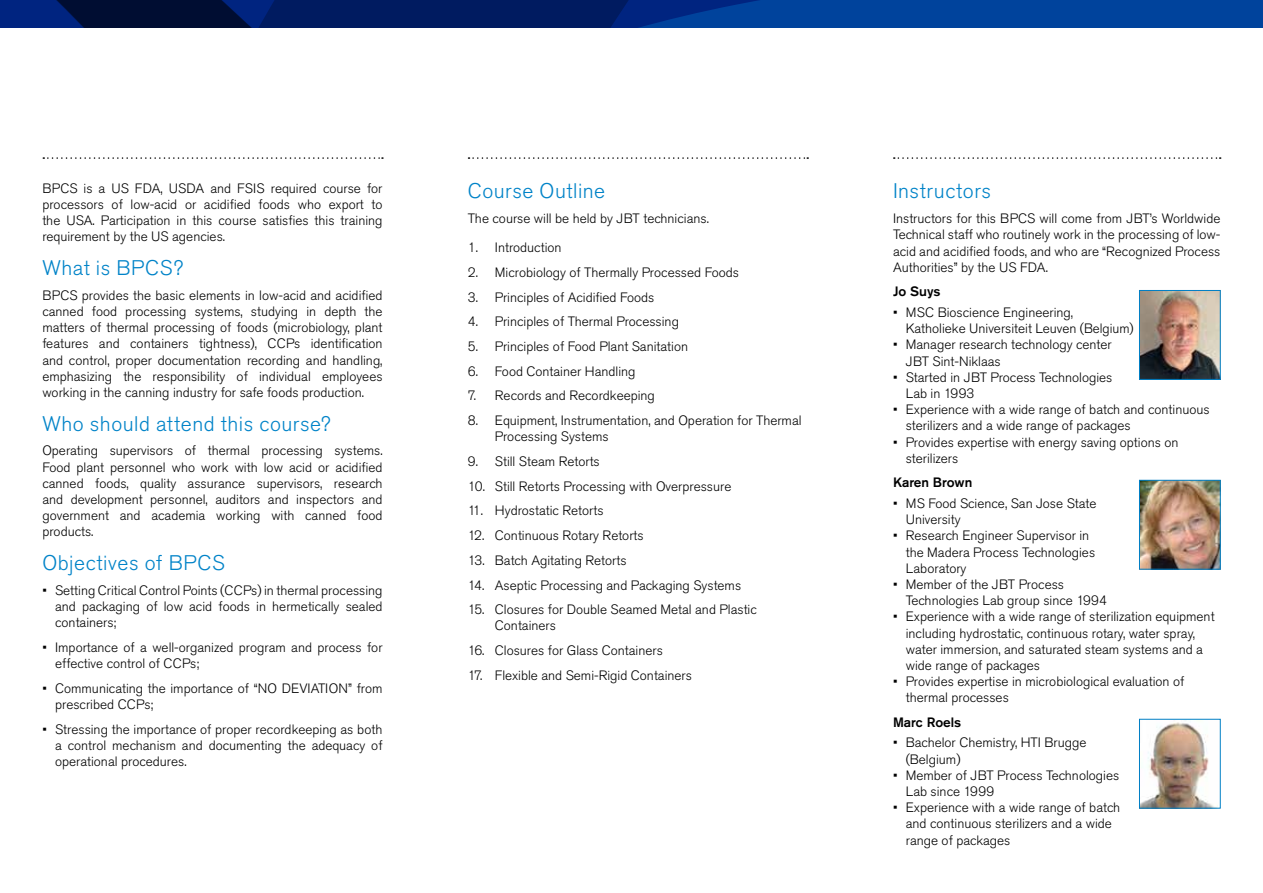
<style>
.page{position:relative;width:1263px;height:893px;background:#fff}
.page>*{position:absolute;margin:0;border:0;box-sizing:border-box;transform-origin:0 0}
.t1{font:300 21px "Akzidenz Grotesk Pro";letter-spacing:.025em;color:#0083c8}
.t2{font:300 13.5px/16.2px "Akzidenz Grotesk Pro";color:#000}
.t3{font:500 13.5px "Akzidenz Grotesk Pro";color:#000}
</style>
<div class="page">
<svg style="left:43px;top:157px;width:340px;height:2px"></svg>
<svg style="left:468px;top:157px;width:340px;height:2px"></svg>
<svg style="left:894px;top:157px;width:327px;height:2px"></svg>
<svg style="left:0;top:0;width:1263px;height:27px;background:#002c79"></svg>
<img style="left:1141px;top:292px;width:77px;height:86px">
<div style="left:1139px;top:290px;width:81px;height:90px;border:1px solid #007fc5"></div>
<img style="left:1141px;top:482px;width:77px;height:85px">
<div style="left:1139px;top:480px;width:81px;height:89px;border:1px solid #007fc5"></div>
<img style="left:1141px;top:722px;width:73px;height:84px">
<div style="left:1139px;top:719px;width:81px;height:89px;border:1px solid #007fc5"></div>
<p class="t2" style="left:42px;top:180px;width:342px;text-align:justify">BPCS is a US FDA, USDA and FSIS required course for processors of low-acid or acidified foods who export to the USA. Participation in this course satisfies this training requirement by the US agencies.</p>
<h1 class="t1" style="left:42px;top:254px;width:142px">What is BPCS?</h1>
<p class="t2" style="left:42px;top:287px;width:342px;text-align:justify">BPCS provides the basic elements in low-acid and acidified canned food processing systems, studying in depth the matters of thermal processing of foods (microbiology, plant features and containers tightness), CCPs identification and control, proper documentation recording and handling, emphasizing the responsibility of individual employees working in the canning industry for safe foods production.</p>
<h1 class="t1" style="left:42px;top:410px;width:290px">Who should attend this course?</h1>
<p class="t2" style="left:42px;top:443px;width:342px;text-align:justify">Operating supervisors of thermal processing systems.<br>Food plant personnel who work with low acid or acidified canned foods, quality assurance supervisors, research and development personnel, auditors and inspectors and government and academia working with canned food products.</p>
<h1 class="t1" style="left:42px;top:549px;width:184px">Objectives of BPCS</h1>
<p class="t2" style="left:55px;top:582px;width:329px;text-align:justify;text-indent:-13px">• Setting Critical Control Points (CCPs) in thermal processing and packaging of low acid foods in hermetically sealed containers;</p>
<p class="t2" style="left:55px;top:639px;width:329px;text-indent:-13px">• Importance of a well-organized program and process for effective control of CCPs;</p>
<p class="t2" style="left:55px;top:680px;width:329px;text-indent:-13px">• Communicating the importance of “NO DEVIATION” from prescribed CCPs;</p>
<p class="t2" style="left:55px;top:721px;width:329px;text-align:justify;text-indent:-13px">• Stressing the importance of proper recordkeeping as both a control mechanism and documenting the adequacy of operational procedures.</p>
<h1 class="t1" style="left:468px;top:177px;width:139px">Course Outline</h1>
<p class="t2" style="left:468px;top:210px;width:242px">The course will be held by JBT technicians.</p>
<p class="t2" style="left:468px;top:239px;width:95px">1. Introduction</p>
<p class="t2" style="left:468px;top:264px;width:273px">2. Microbiology of Thermally Processed Foods</p>
<p class="t2" style="left:468px;top:289px;width:188px">3. Principles of Acidified Foods</p>
<p class="t2" style="left:468px;top:313px;width:213px">4. Principles of Thermal Processing</p>
<p class="t2" style="left:468px;top:338px;width:222px">5. Principles of Food Plant Sanitation</p>
<p class="t2" style="left:468px;top:363px;width:169px">6. Food Container Handling</p>
<p class="t2" style="left:468px;top:388px;width:189px">7. Records and Recordkeeping</p>
<p class="t2" style="left:495px;top:412px;width:308px;text-indent:-27px">8. Equipment, Instrumentation, and Operation for Thermal<br>Processing Systems</p>
<p class="t2" style="left:468px;top:453px;width:133px">9. Still Steam Retorts</p>
<p class="t2" style="left:468px;top:478px;width:265px">10. Still Retorts Processing with Overpressure</p>
<p class="t2" style="left:468px;top:503px;width:137px">11. Hydrostatic Retorts</p>
<p class="t2" style="left:468px;top:527px;width:177px">12. Continuous Rotary Retorts</p>
<p class="t2" style="left:468px;top:552px;width:160px">13. Batch Agitating Retorts</p>
<p class="t2" style="left:468px;top:577px;width:275px">14. Aseptic Processing and Packaging Systems</p>
<p class="t2" style="left:495px;top:601px;width:263px;text-indent:-27px">15. Closures for Double Seamed Metal and Plastic<br>Containers</p>
<p class="t2" style="left:468px;top:642px;width:196px">16. Closures for Glass Containers</p>
<p class="t2" style="left:468px;top:667px;width:226px">17. Flexible and Semi-Rigid Containers</p>
<h1 class="t1" style="left:893px;top:177px;width:100px">Instructors</h1>
<p class="t2" style="left:893px;top:210px;width:329px;text-align:justify">Instructors for this BPCS will come from JBT’s Worldwide Technical staff who routinely work in the processing of low&shy;acid and acidified foods, and who are “Recognized Process Authorities” by the US FDA.</p>
<p class="t3" style="left:893px;top:283px;width:49px">Jo Suys</p>
<p class="t2" style="left:906px;top:304px;width:229px;text-indent:-13px">• MSC Bioscience Engineering,<br>Katholieke Universiteit Leuven (Belgium)</p>
<p class="t2" style="left:906px;top:336px;width:207px;text-indent:-13px">• Manager research technology center<br>JBT Sint-Niklaas</p>
<p class="t2" style="left:906px;top:369px;width:208px;text-indent:-13px">• Started in JBT Process Technologies<br>Lab in 1993</p>
<p class="t2" style="left:906px;top:401px;width:305px;text-indent:-13px">• Experience with a wide range of batch and continuous sterilizers and a wide range of packages</p>
<p class="t2" style="left:906px;top:434px;width:274px;text-indent:-13px">• Provides expertise with energy saving options on sterilizers</p>
<p class="t3" style="left:893px;top:474px;width:81px">Karen Brown</p>
<p class="t2" style="left:906px;top:495px;width:192px;text-indent:-13px">• MS Food Science, San Jose State<br>University</p>
<p class="t2" style="left:906px;top:527px;width:191px;text-indent:-13px">• Research Engineer Supervisor in the Madera Process Technologies<br>Laboratory</p>
<p class="t2" style="left:906px;top:576px;width:203px;text-indent:-13px">• Member of the JBT Process<br>Technologies Lab group since 1994</p>
<p class="t2" style="left:906px;top:608px;width:310px;text-indent:-13px">• Experience with a wide range of sterilization equipment including hydrostatic, continuous rotary, water spray, water immersion, and saturated steam systems and a wide range of packages</p>
<p class="t2" style="left:906px;top:673px;width:280px;text-indent:-13px">• Provides expertise in microbiological evaluation of thermal processes</p>
<p class="t3" style="left:893px;top:713px;width:70px">Marc Roels</p>
<p class="t2" style="left:906px;top:735px;width:182px;text-indent:-13px">• Bachelor Chemistry, HTI Brugge (Belgium)</p>
<p class="t2" style="left:906px;top:767px;width:215px;text-indent:-13px">• Member of JBT Process Technologies<br>Lab since 1999</p>
<p class="t2" style="left:906px;top:799px;width:216px;text-indent:-13px">• Experience with a wide range of batch and continuous sterilizers and a wide range of packages</p>
</div>
